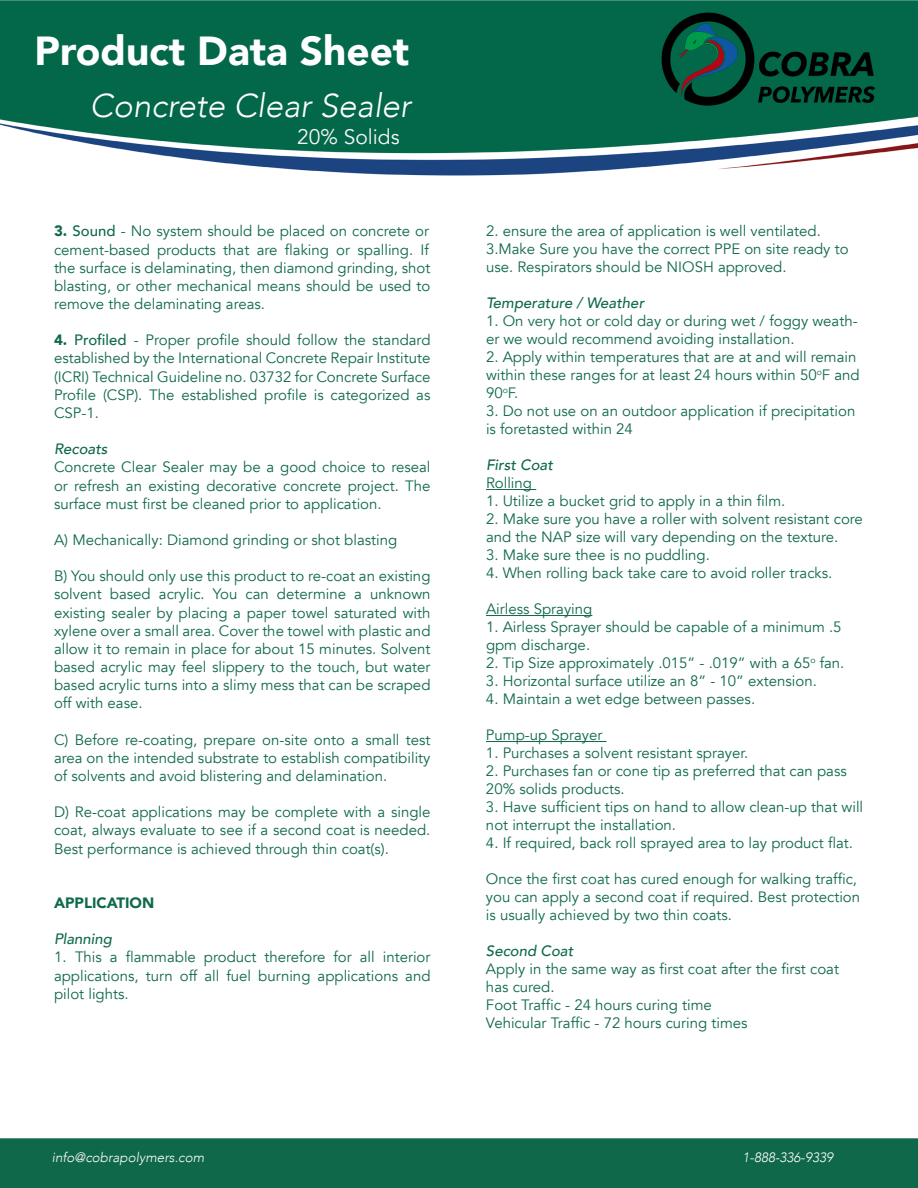
<style>
.page{position:relative;width:918px;height:1188px;background:#fff}
.page>*{position:absolute;margin:0;border:0;box-sizing:border-box;transform-origin:0 0}
.t1{font:900 40.5px "Avenir";color:#fff}
.t2{font:italic 300 33px "Avenir";color:#fff}
.t3{font:21px "Avenir";color:#f4f5f6}
.t4{font:15px/18.1px "Avenir";color:#10694c}
.t5{font:italic 500 15px "Avenir";color:#10694c}
.t6{font:900 15px "Avenir";color:#10694c}
.t7{font:italic 300 13.5px "Avenir";color:#fff}
.s1{font-weight:900}
.s2{font-weight:500}
</style>
<div class="page">
<img style="left:0;top:0;width:918px;height:176px">
<img style="left:655px;top:0;width:230px;height:117px">
<div style="left:0;top:1138px;width:918px;height:50px;background:#0e6849;border:2px solid #0e6849"></div>
<hr style="left:486px;top:489px;width:50px;height:1px;background:#10694c">
<hr style="left:486px;top:615px;width:106px;height:1px;background:#10694c">
<hr style="left:486px;top:741px;width:121px;height:1px;background:#10694c">
<h1 class="t1" style="left:35px;top:16px;width:376px">Product Data Sheet</h1>
<p class="t2" style="left:90px;top:86px;width:322px">Concrete Clear Sealer</p>
<p class="t3" style="left:297px;top:124px;width:104px">20% Solids</p>
<p class="t4" style="left:54px;top:222px;width:378px;text-align:justify"><span class="s1">3.</span> <span class="s2">Sound</span> - No system should be placed on concrete or cement-based products that are flaking or spalling. If the surface is delaminating, then diamond grinding, shot blasting, or other mechanical means should be used to remove the delaminating areas.</p>
<p class="t4" style="left:54px;top:331px;width:378px;text-align:justify"><span class="s1">4.</span> <span class="s2">Profiled</span> - Proper profile should follow the standard established by the International Concrete Repair Institute (ICRI) Technical Guideline no. 03732 for Concrete Surface Profile (CSP). The established profile is categorized as CSP-1.</p>
<p class="t5" style="left:54px;top:440px;width:55px">Recoats</p>
<p class="t4" style="left:54px;top:458px;width:378px;text-align:justify">Concrete Clear Sealer may be a good choice to reseal or refresh an existing decorative concrete project. The surface must first be cleaned prior to application.</p>
<p class="t4" style="left:54px;top:531px;width:345px">A) Mechanically: Diamond grinding or shot blasting</p>
<p class="t4" style="left:54px;top:567px;width:378px;text-align:justify">B) You should only use this product to re-coat an existing solvent based acrylic. You can determine a unknown existing sealer by placing a paper towel saturated with xylene over a small area. Cover the towel with plastic and allow it to remain in place for about 15 minutes. Solvent based acrylic may feel slippery to the touch, but water based acrylic turns into a slimy mess that can be scraped off with ease.</p>
<p class="t4" style="left:54px;top:731px;width:378px;text-align:justify">C) Before re-coating, prepare on-site onto a small test area on the intended substrate to establish compatibility of solvents and avoid blistering and delamination.</p>
<p class="t4" style="left:54px;top:803px;width:378px;text-align:justify">D) Re-coat applications may be complete with a single coat, always evaluate to see if a second coat is needed.<br>Best performance is achieved through thin coat(s).</p>
<p class="t6" style="left:54px;top:890px;width:102px">APPLICATION</p>
<p class="t5" style="left:54px;top:930px;width:60px">Planning</p>
<p class="t4" style="left:54px;top:948px;width:378px;text-align:justify">1. This a flammable product therefore for all interior applications, turn off all fuel burning applications and pilot lights.</p>
<p class="t4" style="left:486px;top:222px;width:336px">2. ensure the area of application is well ventilated.</p>
<p class="t4" style="left:486px;top:241px;width:364px">3.Make Sure you have the correct PPE on site ready to use. Respirators should be NIOSH approved.</p>
<p class="t5" style="left:486px;top:294px;width:160px">Temperature / Weather</p>
<p class="t4" style="left:486px;top:313px;width:373px">1. On very hot or cold day or during wet / foggy weath&shy;er we would recommend avoiding installation.</p>
<p class="t4" style="left:486px;top:349px;width:375px">2. Apply within temperatures that are at and will remain within these ranges for at least 24 hours within 50<sup>o</sup>F and<br>90<sup>o</sup>F.</p>
<p class="t4" style="left:486px;top:403px;width:371px">3. Do not use on an outdoor application if precipitation is foretasted within 24</p>
<p class="t5" style="left:486px;top:456px;width:68px">First Coat</p>
<p class="t4" style="left:486px;top:474px;width:48px">Rolling</p>
<p class="t4" style="left:486px;top:492px;width:301px">1. Utilize a bucket grid to apply in a thin film.</p>
<p class="t4" style="left:486px;top:511px;width:378px">2. Make sure you have a roller with solvent resistant core and the NAP size will vary depending on the texture.</p>
<p class="t4" style="left:486px;top:546px;width:225px">3. Make sure thee is no puddling.</p>
<p class="t4" style="left:486px;top:564px;width:348px">4. When rolling back take care to avoid roller tracks.</p>
<p class="t4" style="left:486px;top:600px;width:108px">Airless Spraying</p>
<p class="t4" style="left:486px;top:619px;width:357px">1. Airless Sprayer should be capable of a minimum .5 gpm discharge.</p>
<p class="t4" style="left:486px;top:654px;width:360px">2. Tip Size approximately .015” - .019” with a 65<sup>o</sup> fan.</p>
<p class="t4" style="left:486px;top:672px;width:332px">3. Horizontal surface utilize an 8” - 10” extension.</p>
<p class="t4" style="left:486px;top:690px;width:271px">4. Maintain a wet edge between passes.</p>
<p class="t4" style="left:486px;top:726px;width:118px">Pump-up Sprayer</p>
<p class="t4" style="left:486px;top:744px;width:264px">1. Purchases a solvent resistant sprayer.</p>
<p class="t4" style="left:486px;top:763px;width:362px">2. Purchases fan or cone tip as preferred that can pass<br>20% solids products.</p>
<p class="t4" style="left:486px;top:799px;width:379px">3. Have sufficient tips on hand to allow clean-up that will not interrupt the installation.</p>
<p class="t4" style="left:486px;top:834px;width:369px">4. If required, back roll sprayed area to lay product flat.</p>
<p class="t4" style="left:486px;top:871px;width:376px">Once the first coat has cured enough for walking traffic, you can apply a second coat if required. Best protection is usually achieved by two thin coats.</p>
<p class="t5" style="left:486px;top:942px;width:89px">Second Coat</p>
<p class="t4" style="left:486px;top:961px;width:355px">Apply in the same way as first coat after the first coat has cured.</p>
<p class="t4" style="left:486px;top:996px;width:227px">Foot Traffic - 24 hours curing time</p>
<p class="t4" style="left:486px;top:1014px;width:263px">Vehicular Traffic - 72 hours curing times</p>
<p class="t7" style="left:52px;top:1149px;width:154px">info@cobrapolymers.com</p>
<p class="t7" style="left:742px;top:1149px;width:92px">1-888-336-9339</p>
</div>
